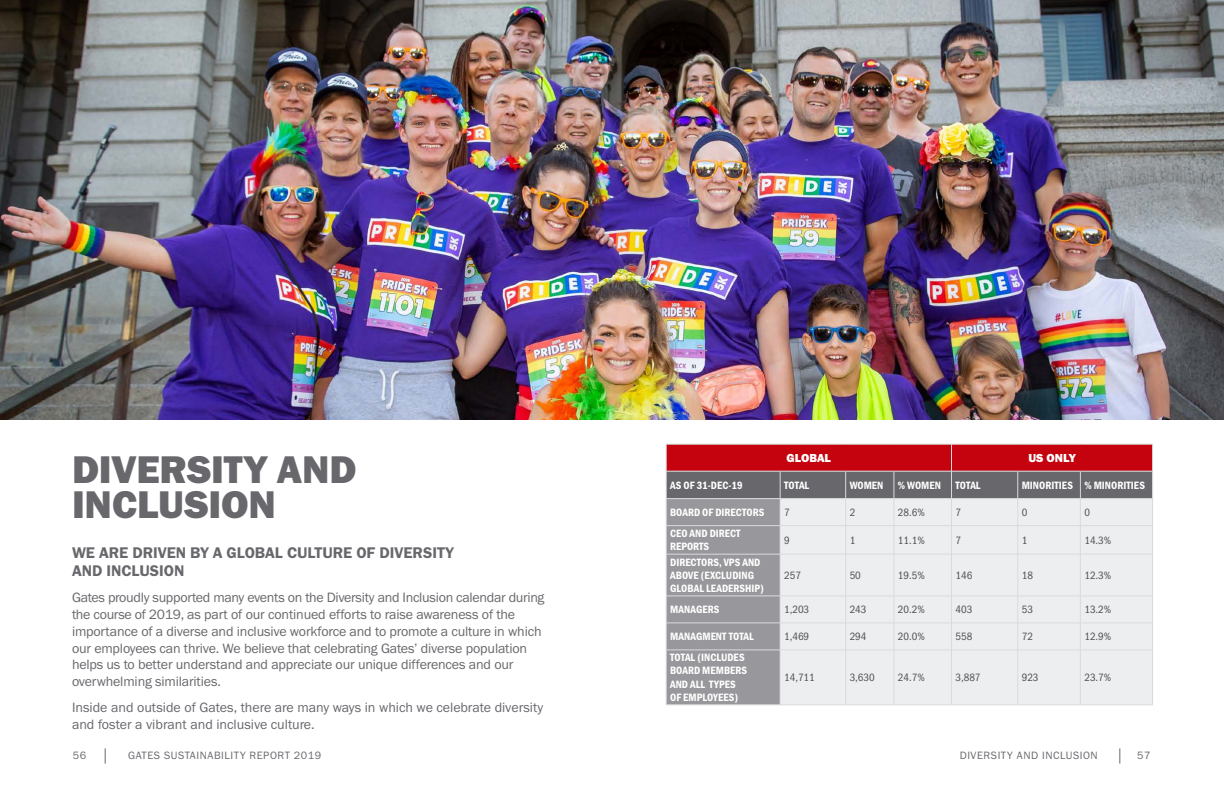
<style>
.page{position:relative;width:1224px;height:792px;background:#fff}
.page>*{position:absolute;margin:0;border:0;box-sizing:border-box;transform-origin:0 0}
.t1{font:40px/35px "Franklin Gothic URW Hea";letter-spacing:-.005em;color:#68676c}
._16pt_body_gray{font:16px/18px "Franklin Gothic URW Dem";color:#68676c}
._14pt_lead-in_gray{font:14px/16.8px "Franklin Gothic URW Boo";letter-spacing:-.01em;color:#68676c}
.t2{font:12px "Franklin Gothic URW Hea";color:#fff}
.t3{font:11px/13.2px "Franklin Gothic URW Con Dem";color:#fff}
.t4{font:11px "Franklin Gothic URW Con Boo";color:#504f53}
._7pt_catalog_and_sec{font:11px "Franklin Gothic URW Boo";letter-spacing:.05em;color:#68676c}
</style>
<div class="page">
<svg style="left:1119px;top:748px;width:1px;height:16px"></svg>
<svg style="left:105px;top:748px;width:1px;height:16px"></svg>
<svg style="left:666px;top:444px;width:487px;height:261px;background:#cbb8bb"></svg>
<hr style="left:666px;top:650px;width:114px;height:1px;background:#d8dbdc">
<hr style="left:666px;top:650px;width:1px;height:55px;background:#d8dbdc">
<hr style="left:780px;top:650px;width:66px;height:1px;background:#d8dbdc">
<hr style="left:780px;top:650px;width:1px;height:55px;background:#d8dbdc">
<hr style="left:846px;top:650px;width:48px;height:1px;background:#d8dbdc">
<hr style="left:845px;top:650px;width:1px;height:55px;background:#d8dbdc">
<hr style="left:894px;top:650px;width:58px;height:1px;background:#d8dbdc">
<hr style="left:894px;top:650px;width:1px;height:55px;background:#d8dbdc">
<hr style="left:952px;top:650px;width:66px;height:1px;background:#d8dbdc">
<hr style="left:951px;top:650px;width:1px;height:55px;background:#d8dbdc">
<hr style="left:1018px;top:650px;width:62px;height:1px;background:#d8dbdc">
<hr style="left:1018px;top:650px;width:1px;height:55px;background:#d8dbdc">
<hr style="left:1080px;top:650px;width:73px;height:1px;background:#d8dbdc">
<hr style="left:1080px;top:650px;width:1px;height:55px;background:#d8dbdc">
<hr style="left:1152px;top:650px;width:1px;height:55px;background:#d8dbdc">
<hr style="left:666px;top:705px;width:114px;height:1px;background:#d8dbdc">
<hr style="left:780px;top:705px;width:66px;height:1px;background:#d8dbdc">
<hr style="left:846px;top:705px;width:48px;height:1px;background:#d8dbdc">
<hr style="left:894px;top:705px;width:58px;height:1px;background:#d8dbdc">
<hr style="left:952px;top:705px;width:66px;height:1px;background:#d8dbdc">
<hr style="left:1018px;top:705px;width:62px;height:1px;background:#d8dbdc">
<hr style="left:1080px;top:705px;width:73px;height:1px;background:#d8dbdc">
<img style="left:0;top:0;width:1224px;height:420px">
<p class="t1" style="left:72px;top:451px;width:286px">DIVERSITY AND<br>INCLUSION</p>
<p class="_16pt_body_gray" style="left:72px;top:544px;width:383px">WE ARE DRIVEN BY A GLOBAL CULTURE OF DIVERSITY<br>AND INCLUSION</p>
<p class="_14pt_lead-in_gray" style="left:72px;top:589px;width:474px">Gates proudly supported many events on the Diversity and Inclusion calendar during the course of 2019, as part of our continued efforts to raise awareness of the importance of a diverse and inclusive workforce and to promote a culture in which our employees can thrive. We believe that celebrating Gates’ diverse population helps us to better understand and appreciate our unique differences and our overwhelming similarities.</p>
<p class="_14pt_lead-in_gray" style="left:72px;top:699px;width:473px">Inside and outside of Gates, there are many ways in which we celebrate diversity and foster a vibrant and inclusive culture.</p>
<p class="t2" style="left:787px;top:450px;width:46px">GLOBAL</p>
<p class="t2" style="left:1028px;top:450px;width:49px">US ONLY</p>
<p class="t3" style="left:670px;top:478px;width:74px">AS OF 31-DEC-19</p>
<p class="t3" style="left:784px;top:478px;width:27px">TOTAL</p>
<p class="t3" style="left:850px;top:478px;width:35px">WOMEN</p>
<p class="t3" style="left:898px;top:478px;width:45px">% WOMEN</p>
<p class="t3" style="left:956px;top:478px;width:27px">TOTAL</p>
<p class="t3" style="left:1022px;top:478px;width:53px">MINORITIES</p>
<p class="t3" style="left:1084px;top:478px;width:62px">% MINORITIES</p>
<p class="t3" style="left:670px;top:505px;width:96px">BOARD OF DIRECTORS</p>
<p class="t4" style="left:784px;top:505px;width:7px">7</p>
<p class="t4" style="left:850px;top:505px;width:7px">2</p>
<p class="t4" style="left:898px;top:505px;width:28px">28.6%</p>
<p class="t4" style="left:956px;top:505px;width:7px">7</p>
<p class="t4" style="left:1022px;top:505px;width:7px">0</p>
<p class="t4" style="left:1084px;top:505px;width:7px">0</p>
<p class="t3" style="left:670px;top:526px;width:72px">CEO AND DIRECT<br>REPORTS</p>
<p class="t4" style="left:784px;top:533px;width:7px">9</p>
<p class="t4" style="left:850px;top:533px;width:7px">1</p>
<p class="t4" style="left:898px;top:533px;width:28px">11.1%</p>
<p class="t4" style="left:956px;top:533px;width:7px">7</p>
<p class="t4" style="left:1022px;top:533px;width:7px">1</p>
<p class="t4" style="left:1084px;top:533px;width:28px">14.3%</p>
<p class="t3" style="left:670px;top:555px;width:95px">DIRECTORS, VPS AND<br>ABOVE (EXCLUDING<br>GLOBAL LEADERSHIP)</p>
<p class="t4" style="left:784px;top:568px;width:18px">257</p>
<p class="t4" style="left:850px;top:568px;width:13px">50</p>
<p class="t4" style="left:898px;top:568px;width:28px">19.5%</p>
<p class="t4" style="left:956px;top:568px;width:18px">146</p>
<p class="t4" style="left:1022px;top:568px;width:13px">18</p>
<p class="t4" style="left:1084px;top:568px;width:28px">12.3%</p>
<p class="t3" style="left:670px;top:602px;width:51px">MANAGERS</p>
<p class="t4" style="left:784px;top:603px;width:27px">1,203</p>
<p class="t4" style="left:850px;top:603px;width:18px">243</p>
<p class="t4" style="left:898px;top:603px;width:28px">20.2%</p>
<p class="t4" style="left:956px;top:603px;width:18px">403</p>
<p class="t4" style="left:1022px;top:603px;width:13px">53</p>
<p class="t4" style="left:1084px;top:603px;width:28px">13.2%</p>
<p class="t3" style="left:670px;top:629px;width:85px">MANAGMENT TOTAL</p>
<p class="t4" style="left:784px;top:630px;width:27px">1,469</p>
<p class="t4" style="left:850px;top:630px;width:18px">294</p>
<p class="t4" style="left:898px;top:630px;width:28px">20.0%</p>
<p class="t4" style="left:956px;top:630px;width:18px">558</p>
<p class="t4" style="left:1022px;top:630px;width:13px">72</p>
<p class="t4" style="left:1084px;top:630px;width:28px">12.9%</p>
<p class="t3" style="left:670px;top:650px;width:78px">TOTAL (INCLUDES<br>BOARD MEMBERS<br>AND ALL TYPES<br>OF EMPLOYEES)</p>
<p class="t4" style="left:784px;top:671px;width:32px">14,711</p>
<p class="t4" style="left:850px;top:671px;width:27px">3,630</p>
<p class="t4" style="left:898px;top:671px;width:28px">24.7%</p>
<p class="t4" style="left:956px;top:671px;width:27px">3,887</p>
<p class="t4" style="left:1022px;top:671px;width:18px">923</p>
<p class="t4" style="left:1084px;top:671px;width:28px">23.7%</p>
<p class="_7pt_catalog_and_sec" style="left:73px;top:748px;width:15px">56</p>
<p class="_7pt_catalog_and_sec" style="left:128px;top:748px;width:195px">GATES SUSTAINABILITY REPORT 2019</p>
<p class="_7pt_catalog_and_sec" style="left:1137px;top:748px;width:15px">57</p>
<p class="_7pt_catalog_and_sec" style="left:960px;top:748px;width:140px">DIVERSITY AND INCLUSION</p>
</div>
